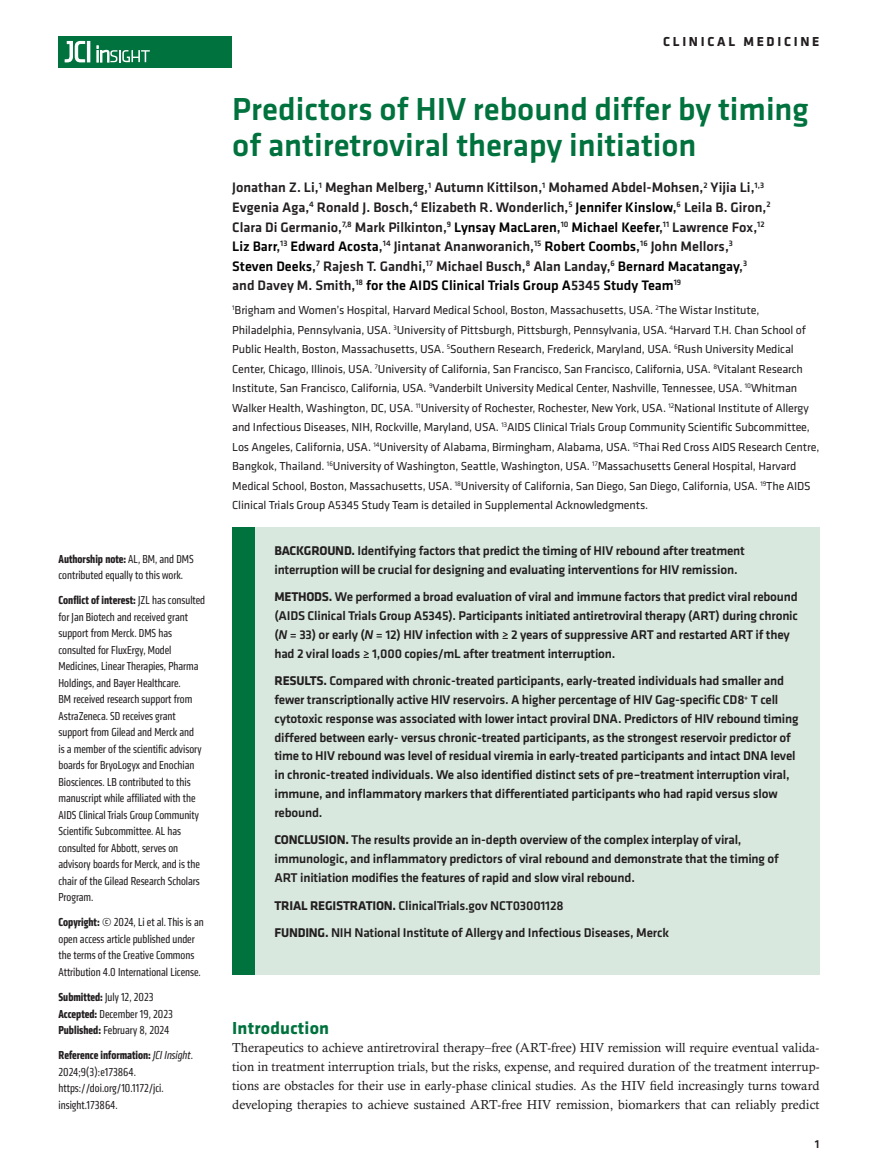
<style>
.page{position:relative;width:878px;height:1175px;background:#fff}
.page>*{position:absolute;margin:0;border:0;box-sizing:border-box;transform-origin:0 0}
.t1{font:500 33px/36px "Klavika Basic";color:#00723e}
.t2{font:700 18px "Klavika";letter-spacing:.01em;color:#00723e}
.t3{font:500 14.25px/19.5px "Klavika Basic";color:#231f20}
.t4{font:700 13.5px "Klavika Basic";letter-spacing:.2em;color:#231f20}
.t5{font:500 13.2px/18.8px "Klavika Basic";letter-spacing:-.015em;color:#231f20}
.t6{font:13.2px/18.8px "Calisto MT Std";color:#231f20;text-align:justify}
.t7{font:12px/19.5px "Klavika";letter-spacing:-.01em;color:#231f20}
.t8{font:condensed 12px/16.5px "Klavika";color:#231f20}
.t9{font:500 12px "Klavika Basic";color:#231f20}
.s1{font-weight:700}
.s2{font-style:italic}
.s3{color:#000}
</style>
<div class="page">
<div style="left:59px;top:36px;width:173px;height:31px;background:#00723e"></div>
<hr style="left:87px;top:41px;width:3px;height:21px;background:#fff">
<svg style="left:64px;top:41px;width:21px;height:22px"></svg>
<svg style="left:97px;top:46px;width:53px;height:16px"></svg>
<div style="left:232px;top:528px;width:587px;height:447px;background:#d8e8df"></div>
<div style="left:232px;top:528px;width:22px;height:447px;background:#00723e"></div>
<p class="t8" style="left:59px;top:550px;width:137px"><span class="s1">Authorship note:</span> AL, BM, and DMS contributed equally to this work.</p>
<p class="t8" style="left:59px;top:592px;width:148px"><span class="s1">Conflict of interest:</span> JZL has consulted for Jan Biotech and received grant support from Merck. DMS has consulted for FluxErgy, Model Medicines, Linear Therapies, Pharma Holdings, and Bayer Healthcare.<br>BM received research support from AstraZeneca. SD receives grant support from Gilead and Merck and<br>is a member of the scientific advisory boards for BryoLogyx and Enochian Biosciences. LB contributed to this manuscript while affiliated with the AIDS Clinical Trials Group Community Scientific Subcommittee. AL has consulted for Abbott, serves on advisory boards for Merck, and is the chair of the Gilead Research Scholars Program.</p>
<p class="t8" style="left:59px;top:914px;width:147px"><span class="s1">Copyright:</span> © 2024, Li et al. This is an open access article published under the terms of the Creative Commons Attribution 4.0 International License.</p>
<p class="t8" style="left:59px;top:988px;width:116px"><span class="s1">Submitted:</span> July 12, 2023<br><span class="s1">Accepted:</span> December 19, 2023<br><span class="s1">Published:</span> February 8, 2024</p>
<p class="t8" style="left:59px;top:1046px;width:136px"><span class="s1">Reference information:</span> <span class="s2">JCI Insight</span>.<br>2024;9(3):e173864. https://doi.org/10.1172/jci. insight.173864.</p>
<p class="t4" style="left:663px;top:32px;width:158px">CLINICAL MEDICINE</p>
<h1 class="t1" style="left:232px;top:91px;width:578px">Predictors of HIV rebound differ by timing of antiretroviral therapy initiation</h1>
<p class="t3" style="left:232px;top:178px;width:540px">Jonathan Z. Li,<sup>1</sup> Meghan Melberg,<sup>1</sup> Autumn Kittilson,<sup>1</sup> Mohamed Abdel-Mohsen,<sup>2</sup> Yijia Li,<sup>1,3<br></sup>Evgenia Aga,<sup>4</sup> Ronald J. Bosch,<sup>4</sup> Elizabeth R. Wonderlich,<sup>5</sup> <span class="s3">Jennifer Kinslow</span>,<sup>6</sup> Leila B. Giron,<sup>2<br></sup>Clara Di Germanio,<sup>7,8</sup> Mark Pilkinton,<sup>9</sup> <span class="s3">Lynsay MacLaren</span>,<sup>10</sup> <span class="s3">Michael Keefer</span>,<sup>11</sup> Lawrence Fox,<sup>12<br></sup><span class="s3">Liz Barr</span>,<sup>13</sup> <span class="s3">Edward Acosta</span>,<sup>14</sup> Jintanat Ananworanich,<sup>15</sup> <span class="s3">Robert Coombs</span>,<sup>16</sup> John Mellors,<sup>3<br></sup><span class="s3">Steven Deeks</span>,<sup>7</sup> Rajesh T. Gandhi,<sup>17</sup> Michael Busch,<sup>8</sup> Alan Landay,<sup>6</sup> <span class="s3">Bernard Macatangay</span>,<sup>3 </sup>and Davey M. Smith,<sup>18</sup> <span class="s3">for the AIDS Clinical Trials Group A</span>5345 <span class="s3">Study Team</span><sup>19</sup></p>
<p class="t7" style="left:232px;top:300px;width:588px"><sup>1</sup>Brigham and Women’s Hospital, Harvard Medical School, Boston, Massachusetts, USA. <sup>2</sup>The Wistar Institute, Philadelphia, Pennsylvania, USA. <sup>3</sup>University of Pittsburgh, Pittsburgh, Pennsylvania, USA. <sup>4</sup>Harvard T.H. Chan School of Public Health, Boston, Massachusetts, USA. <sup>5</sup>Southern Research, Frederick, Maryland, USA. <sup>6</sup>Rush University Medical Center, Chicago, Illinois, USA. <sup>7</sup>University of California, San Francisco, San Francisco, California, USA. <sup>8</sup>Vitalant Research Institute, San Francisco, California, USA. <sup>9</sup>Vanderbilt University Medical Center, Nashville, Tennessee, USA. <sup>10</sup>Whitman Walker Health, Washington, DC, USA. <sup>11</sup>University of Rochester, Rochester, New York, USA. <sup>12</sup>National Institute of Allergy and Infectious Diseases, NIH, Rockville, Maryland, USA. <sup>13</sup>AIDS Clinical Trials Group Community Scientific Subcommittee, Los Angeles, California, USA. <sup>14</sup>University of Alabama, Birmingham, Alabama, USA. <sup>15</sup>Thai Red Cross AIDS Research Centre, Bangkok, Thailand. <sup>16</sup>University of Washington, Seattle, Washington, USA. <sup>17</sup>Massachusetts General Hospital, Harvard Medical School, Boston, Massachusetts, USA. <sup>18</sup>University of California, San Diego, San Diego, California, USA. <sup>19</sup>The AIDS Clinical Trials Group A5345 Study Team is detailed in Supplemental Acknowledgments.</p>
<p class="t5" style="left:274px;top:540px;width:472px"><span class="s1">BACKGROUND.</span> Identifying factors that predict the timing of HIV rebound after treatment interruption will be crucial for designing and evaluating interventions for HIV remission.</p>
<p class="t5" style="left:274px;top:587px;width:525px"><span class="s1">METHODS.</span> We performed a broad evaluation of viral and immune factors that predict viral rebound (AIDS Clinical Trials Group A5345). Participants initiated antiretroviral therapy (ART) during chronic (<span class="s2">N</span> = 33) or early (<span class="s2">N</span> = 12) HIV infection with ≥ 2 years of suppressive ART and restarted ART if they had 2 viral loads ≥ 1,000 copies/mL after treatment interruption.</p>
<p class="t5" style="left:274px;top:671px;width:525px"><span class="s1">RESULTS.</span> Compared with chronic-treated participants, early-treated individuals had smaller and fewer transcriptionally active HIV reservoirs. A higher percentage of HIV Gag-specific CD8<sup>+</sup> T cell cytotoxic response was associated with lower intact proviral DNA. Predictors of HIV rebound timing differed between early- versus chronic-treated participants, as the strongest reservoir predictor of time to HIV rebound was level of residual viremia in early-treated participants and intact DNA level in chronic-treated individuals. We also identified distinct sets of pre–treatment interruption viral, immune, and inflammatory markers that differentiated participants who had rapid versus slow rebound.</p>
<p class="t5" style="left:274px;top:830px;width:506px"><span class="s1">CONCLUSION.</span> The results provide an in-depth overview of the complex interplay of viral, immunologic, and inflammatory predictors of viral rebound and demonstrate that the timing of<br>ART initiation modifies the features of rapid and slow viral rebound.</p>
<p class="t5" style="left:274px;top:891px;width:396px;line-height:27.8px"><span class="s1">TRIAL REGISTRATION.</span> ClinicalTrials.gov NCT03001128<br><span class="s1">FUNDING.</span> NIH National Institute of Allergy and Infectious Diseases, Merck</p>
<h2 class="t2" style="left:232px;top:1014px;width:98px">Introduction</h2>
<p class="t6" style="left:232px;top:1038px;width:588px">Therapeutics to achieve antiretroviral therapy–free (ART-free) HIV remission will require eventual valida&shy;tion in treatment interruption trials, but the risks, expense, and required duration of the treatment interrup&shy;tions are obstacles for their use in early-phase clinical studies. As the HIV field increasingly turns toward developing therapies to achieve sustained ART-free HIV remission, biomarkers that can reliably predict</p>
<p class="t9" style="left:814px;top:1135px;width:6px">1</p>
</div>
